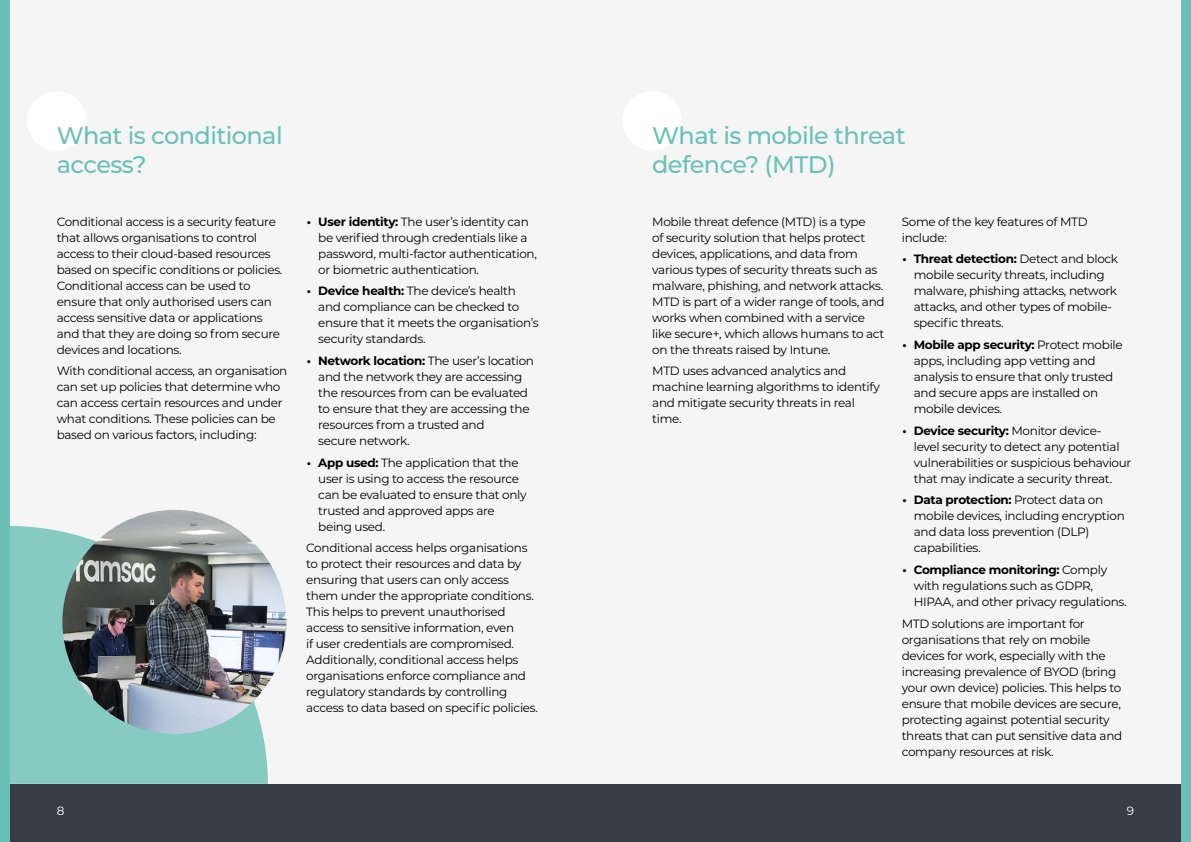
<style>
.page{position:relative;width:1191px;height:842px;background:#fff}
.page>*{position:absolute;margin:0;border:0;box-sizing:border-box;transform-origin:0 0}
.t1{font:500 24px/29px "Montserrat";letter-spacing:-.025em;color:#6bc1b6}
.t2{font:12px/16px "Montserrat";letter-spacing:-.025em;color:#000}
.t3{font:12px "Montserrat";color:#fff}
.s1{font-weight:700}
</style>
<div class="page">
<div style="left:0;top:0;width:10px;height:842px;background:#6bc1b6"></div>
<div style="left:1181px;top:0;width:10px;height:842px;background:#6bc1b6"></div>
<div style="left:10px;top:784px;width:585px;height:58px;background:#373c46"></div>
<div style="left:595px;top:784px;width:586px;height:58px;background:#373c46"></div>
<div style="left:10px;top:0;width:585px;height:784px;background:#f5f5f5"></div>
<div style="left:595px;top:0;width:586px;height:784px;background:#f5f5f5"></div>
<div style="left:27px;top:91px;width:59px;height:60px;background:#fff;border-radius:50%"></div>
<div style="left:622px;top:91px;width:60px;height:60px;background:#fff;border-radius:50%"></div>
<div style="left:10px;top:526px;width:258px;height:258px;background:#86cbc2"></div>
<img style="left:62px;top:510px;width:224px;height:224px;border-radius:112px">
<h1 class="t1" style="left:57px;top:120px;width:227px">What is conditional access?</h1>
<h1 class="t1" style="left:652px;top:120px;width:255px">What is mobile threat defence? (MTD)</h1>
<p class="t2" style="left:318px;top:213px;width:220px;text-indent:-11px"><span class="s1">• User identity:</span> The user’s identity can be verified through credentials like a password, multi-factor authentication, or biometric authentication.</p>
<p class="t2" style="left:318px;top:283px;width:222px;text-indent:-11px"><span class="s1">• Device health:</span> The device’s health and compliance can be checked to ensure that it meets the organisation’s security standards.</p>
<p class="t2" style="left:318px;top:352px;width:217px;text-indent:-11px"><span class="s1">• Network location:</span> The user’s location and the network they are accessing the resources from can be evaluated to ensure that they are accessing the resources from a trusted and<br>secure network.</p>
<p class="t2" style="left:318px;top:454px;width:210px;text-indent:-11px"><span class="s1">• App used:</span> The application that the user is using to access the resource can be evaluated to ensure that only trusted and approved apps are being used.</p>
<p class="t2" style="left:306px;top:540px;width:233px">Conditional access helps organisations to protect their resources and data by ensuring that users can only access them under the appropriate conditions.<br>This helps to prevent unauthorised access to sensitive information, even<br>if user credentials are compromised.<br>Additionally, conditional access helps organisations enforce compliance and regulatory standards by controlling access to data based on specific policies.</p>
<p class="t2" style="left:901px;top:213px;width:187px">Some of the key features of MTD include:</p>
<p class="t2" style="left:913px;top:250px;width:206px;text-indent:-11px"><span class="s1">• Threat detection:</span> Detect and block mobile security threats, including malware, phishing attacks, network attacks, and other types of mobile&shy;specific threats.</p>
<p class="t2" style="left:913px;top:336px;width:210px;text-indent:-11px"><span class="s1">• Mobile app security:</span> Protect mobile apps, including app vetting and analysis to ensure that only trusted and secure apps are installed on mobile devices.</p>
<p class="t2" style="left:913px;top:422px;width:219px;text-indent:-11px"><span class="s1">• Device security:</span> Monitor device-<br>level security to detect any potential vulnerabilities or suspicious behaviour that may indicate a security threat.</p>
<p class="t2" style="left:913px;top:491px;width:212px;text-indent:-11px"><span class="s1">• Data protection:</span> Protect data on mobile devices, including encryption and data loss prevention (DLP) capabilities.</p>
<p class="t2" style="left:913px;top:561px;width:214px;text-indent:-11px"><span class="s1">• Compliance monitoring:</span> Comply with regulations such as GDPR,<br>HIPAA, and other privacy regulations.</p>
<p class="t2" style="left:901px;top:615px;width:222px">MTD solutions are important for organisations that rely on mobile devices for work, especially with the increasing prevalence of BYOD (bring your own device) policies. This helps to ensure that mobile devices are secure, protecting against potential security threats that can put sensitive data and company resources at risk.</p>
<p class="t2" style="left:652px;top:213px;width:234px">Mobile threat defence (MTD) is a type<br>of security solution that helps protect devices, applications, and data from various types of security threats such as malware, phishing, and network attacks.<br>MTD is part of a wider range of tools, and works when combined with a service like secure+, which allows humans to act on the threats raised by Intune.</p>
<p class="t2" style="left:652px;top:363px;width:229px">MTD uses advanced analytics and machine learning algorithms to identify and mitigate security threats in real time.</p>
<p class="t2" style="left:57px;top:213px;width:227px">Conditional access is a security feature that allows organisations to control access to their cloud-based resources based on specific conditions or policies.<br>Conditional access can be used to ensure that only authorised users can access sensitive data or applications and that they are doing so from secure devices and locations.</p>
<p class="t2" style="left:57px;top:363px;width:232px">With conditional access, an organisation can set up policies that determine who can access certain resources and under what conditions. These policies can be based on various factors, including:</p>
<p class="t3" style="left:57px;top:803px;width:9px">8</p>
<p class="t3" style="left:1127px;top:803px;width:9px">9</p>
</div>
